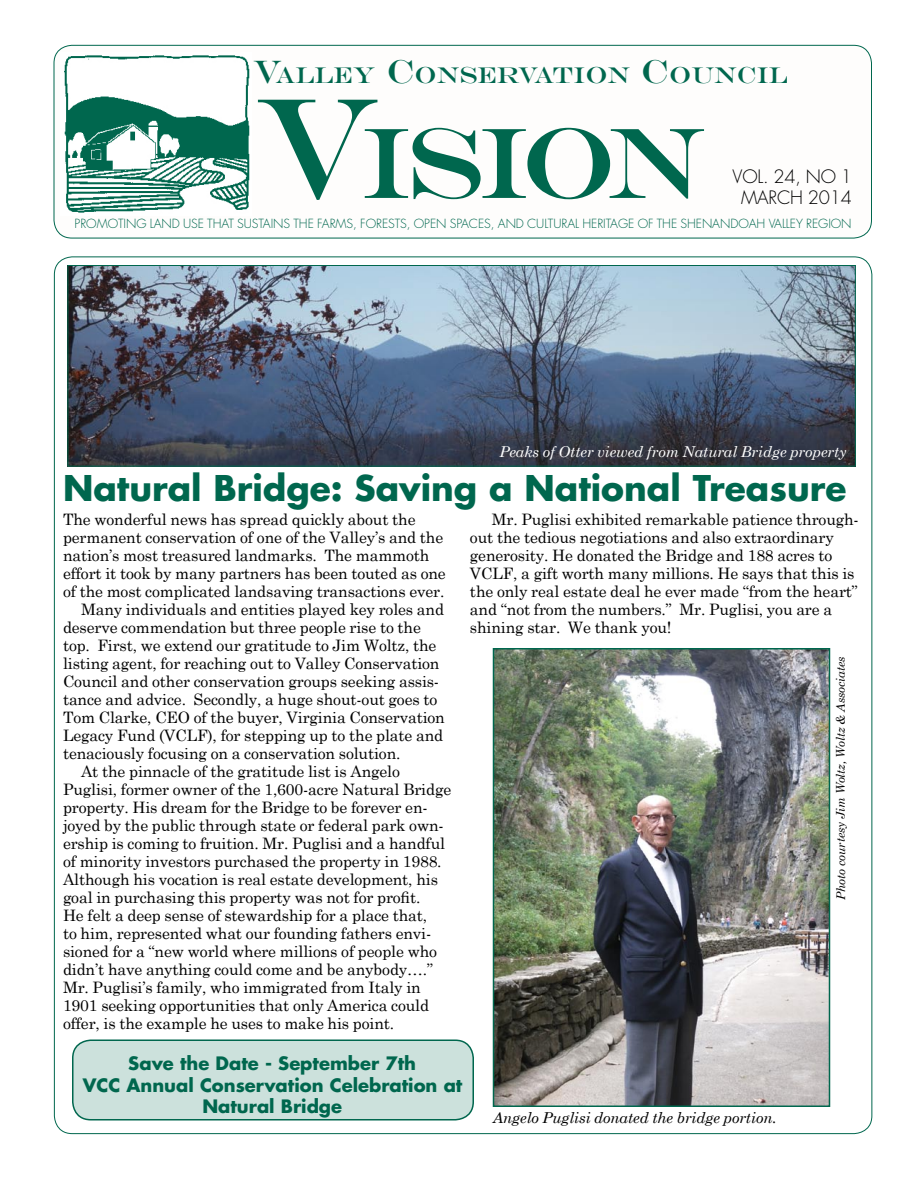
<style>
.page{position:relative;width:918px;height:1188px;background:#fff}
.page>*{position:absolute;margin:0;border:0;box-sizing:border-box;transform-origin:0 0}
.t1{font:100.8px "Engravers";letter-spacing:-.085em;color:#00674e}
.t2{font:700 34.5px "Futura Std";color:#00674e}
.t3{font:23.1px "Engravers";color:#00674e}
.t4{font:700 18px/21.6px "Futura Std";color:#00674e;text-align:center}
.t5{font:300 18px/21.6px "Futura Std";letter-spacing:-.01em;color:#000;text-align:center}
.t6{font:15.75px/18px "Century Schoolbook";letter-spacing:-.01em;color:#000}
.t7{font:italic 15px "Century Schoolbook";letter-spacing:-.01em;color:#fff}
.t8{font:italic 15px "Century Schoolbook";letter-spacing:-.01em;color:#000}
.t9{font:300 12.3px "Futura Std";letter-spacing:-.005em;color:#00674e}
.t10{font:italic 12px "Century Schoolbook";letter-spacing:-.01em;color:#000}
.s1{font-size:33px}
.s2{font-size:144px}
</style>
<div class="page">
<div style="left:54px;top:45px;width:818px;height:193px;border:1px solid #00674e;border-radius:18px"></div>
<img style="left:70px;top:267px;width:784px;height:197px">
<div style="left:68px;top:265px;width:788px;height:201px;border:1px solid #00674e"></div>
<img style="left:64px;top:55px;width:186px;height:158px">
<img style="left:496px;top:651px;width:331px;height:453px">
<div style="left:493px;top:648px;width:337px;height:459px;border:2px solid #00674e"></div>
<div style="left:73px;top:1040px;width:400px;height:80px;background:#cce1dc;border-radius:18px"></div>
<div style="left:72px;top:1040px;width:402px;height:80px;border:2px solid #00674e;border-radius:18px"></div>
<h3 class="t3" style="left:253px;top:62px;width:536px"><span class="s1">V</span>ALLEY <span class="s1">C</span>ONSERVATION <span class="s1">C</span>OUNCIL</h3>
<h1 class="t1" style="left:255px;top:104px;width:452px"><span class="s2">V</span>ISION</h1>
<p class="t5" style="left:733px;top:166px;width:121px">VOL. 24, NO 1<br>MARCH 2014</p>
<p class="t9" style="left:75px;top:216px;width:779px">PROMOTING LAND USE THAT SUSTAINS THE FARMS, FORESTS, OPEN SPACES, AND CULTURAL HERITAGE OF THE SHENANDOAH VALLEY REGION</p>
<p class="t7" style="left:500px;top:440px;width:349px">Peaks of Otter viewed from Natural Bridge property</p>
<h2 class="t2" style="left:63px;top:465px;width:785px">Natural Bridge: Saving a National Treasure</h2>
<p class="t6" style="left:63px;top:509px;width:354px">The wonderful news has spread quickly about the</p>
<p class="t6" style="left:63px;top:527px;width:382px">permanent conservation of one of the Valley’s and the</p>
<p class="t6" style="left:63px;top:545px;width:368px">nation’s most treasured landmarks. The mammoth</p>
<p class="t6" style="left:63px;top:563px;width:384px">effort it took by many partners has been touted as one</p>
<p class="t6" style="left:63px;top:581px;width:383px">of the most complicated landsaving transactions ever.</p>
<p class="t6" style="left:81px;top:599px;width:365px">Many individuals and entities played key roles and</p>
<p class="t6" style="left:63px;top:617px;width:359px">deserve commendation but three people rise to the</p>
<p class="t6" style="left:63px;top:635px;width:375px">top. First, we extend our gratitude to Jim Woltz, the</p>
<p class="t6" style="left:63px;top:653px;width:378px">listing agent, for reaching out to Valley Conservation</p>
<p class="t6" style="left:63px;top:671px;width:378px">Council and other conservation groups seeking assis-</p>
<p class="t6" style="left:63px;top:689px;width:376px">tance and advice. Secondly, a huge shout-out goes to</p>
<p class="t6" style="left:63px;top:707px;width:383px">Tom Clarke, CEO of the buyer, Virginia Conservation</p>
<p class="t6" style="left:63px;top:725px;width:382px">Legacy Fund (VCLF), for stepping up to the plate and</p>
<p class="t6" style="left:63px;top:743px;width:339px">tenaciously focusing on a conservation solution.</p>
<p class="t6" style="left:81px;top:761px;width:320px">At the pinnacle of the gratitude list is Angelo</p>
<p class="t6" style="left:63px;top:779px;width:390px">Puglisi, former owner of the 1,600-acre Natural Bridge</p>
<p class="t6" style="left:63px;top:797px;width:366px">property. His dream for the Bridge to be forever en-</p>
<p class="t6" style="left:63px;top:815px;width:382px">joyed by the public through state or federal park own-</p>
<p class="t6" style="left:63px;top:833px;width:384px">ership is coming to fruition. Mr. Puglisi and a handful</p>
<p class="t6" style="left:63px;top:851px;width:380px">of minority investors purchased the property in 1988.</p>
<p class="t6" style="left:63px;top:869px;width:376px">Although his vocation is real estate development, his</p>
<p class="t6" style="left:63px;top:887px;width:359px">goal in purchasing this property was not for profit.</p>
<p class="t6" style="left:63px;top:905px;width:366px">He felt a deep sense of stewardship for a place that,</p>
<p class="t6" style="left:63px;top:923px;width:370px">to him, represented what our founding fathers envi-</p>
<p class="t6" style="left:63px;top:941px;width:376px">sioned for a “new world where millions of people who</p>
<p class="t6" style="left:63px;top:959px;width:372px">didn’t have anything could come and be anybody….”</p>
<p class="t6" style="left:63px;top:977px;width:359px">Mr. Puglisi’s family, who immigrated from Italy in</p>
<p class="t6" style="left:63px;top:995px;width:368px">1901 seeking opportunities that only America could</p>
<p class="t6" style="left:63px;top:1013px;width:333px">offer, is the example he uses to make his point.</p>
<p class="t6" style="left:470px;top:509px;width:390px;text-indent:22px">Mr. Puglisi exhibited remarkable patience through&shy;out the tedious negotiations and also extraordinary generosity. He donated the Bridge and 188 acres to VCLF, a gift worth many millions. He says that this is the only real estate deal he ever made “from the heart” and “not from the numbers.” Mr. Puglisi, you are a shining star. We thank you!</p>
<p class="t10" style="left:832px;top:900px;width:245px;rotate:-90deg">Photo courtesy Jim Woltz, Woltz &amp; Associates</p>
<p class="t4" style="left:83px;top:1052px;width:381px">Save the Date - September 7th<br>VCC Annual Conservation Celebration at<br>Natural Bridge</p>
<p class="t8" style="left:493px;top:1107px;width:285px">Angelo Puglisi donated the bridge portion.</p>
</div>
